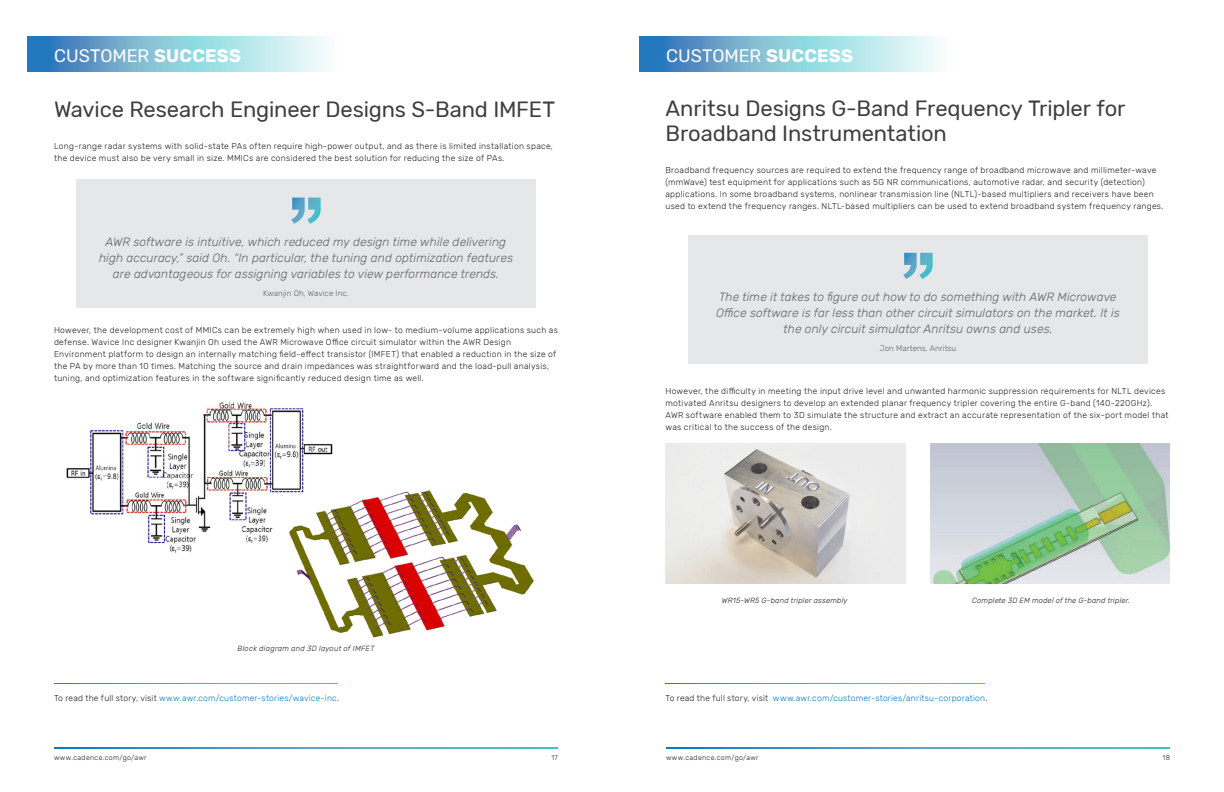
<style>
.page{position:relative;width:1224px;height:792px;background:#fff}
.page>*{position:absolute;margin:0;border:0;box-sizing:border-box;transform-origin:0 0}
.Title_Level_1{font:22px/25px "Rubik";letter-spacing:-.005em;color:#3e3e3f}
.t1{font:18px "Rubik";color:#fff}
.Pull_Quote{font:italic 300 12px/16px "Rubik";letter-spacing:.01em;color:#636366;text-align:center}
.Body{font:300 8.5px/12px "Rubik";letter-spacing:.03em;color:#231f20}
.Body-2{font:300 8.5px "Rubik";letter-spacing:.025em;color:#007cc2}
.Pull_Quote_Attributi{font:300 8px "Rubik";letter-spacing:.01em;color:#636366}
.t2{font:italic 300 7.5px "Rubik";letter-spacing:.025em;color:#231f20}
.t3{font:300 7px "Rubik";letter-spacing:.045em;color:#231f20}
.s1{font-weight:700}
.s2{color:#231f20}
</style>
<div class="page">
<svg style="left:27px;top:36px;width:299px;height:36px;background:#8dc3da"></svg>
<img style="left:66px;top:402px;width:468px;height:236px">
<div style="left:76px;top:180px;width:460px;height:128px;background:#e6e7e9"></div>
<svg style="left:291px;top:198px;width:30px;height:26px"></svg>
<svg style="left:54px;top:683px;width:284px;height:1px"></svg>
<svg style="left:666px;top:683px;width:319px;height:1px"></svg>
<svg style="left:640px;top:36px;width:298px;height:36px;background:#8dc3da"></svg>
<img style="left:666px;top:443px;width:240px;height:141px">
<img style="left:930px;top:443px;width:240px;height:141px">
<div style="left:688px;top:235px;width:460px;height:128px;background:#e6e7e9"></div>
<svg style="left:903px;top:253px;width:30px;height:26px"></svg>
<svg style="left:54px;top:748px;width:504px;height:1px"></svg>
<svg style="left:666px;top:748px;width:504px;height:1px"></svg>
<p class="t1" style="left:54px;top:46px;width:189px">CUSTOMER <span class="s1">SUCCESS</span></p>
<p class="Title_Level_1" style="left:54px;top:97px;width:503px">Wavice Research Engineer Designs S-Band IMFET</p>
<p class="Body" style="left:54px;top:140px;width:500px">Long-range radar systems with solid-state PAs often require high-power output, and as there is limited installation space, the device must also be very small in size. MMICs are considered the best solution for reducing the size of PAs.</p>
<p class="Pull_Quote" style="left:99px;top:234px;width:415px">AWR software is intuitive, which reduced my design time while delivering high accuracy,” said Oh. “In particular, the tuning and optimization features are advantageous for assigning variables to view performance trends.</p>
<p class="Pull_Quote_Attributi" style="left:263px;top:289px;width:87px">Kwanjin Oh, Wavice Inc.</p>
<p class="Body" style="left:54px;top:325px;width:505px">However, the development cost of MMICs can be extremely high when used in low- to medium-volume applications such as defense. Wavice Inc designer Kwanjin Oh used the AWR Microwave Office circuit simulator within the AWR Design Environment platform to design an internally matching field-effect transistor (IMFET) that enabled a reduction in the size of the PA by more than 10 times. Matching the source and drain impedances was straightforward and the load-pull analysis, tuning, and optimization features in the software significantly reduced design time as well.</p>
<p class="t2" style="left:237px;top:645px;width:139px">Block diagram and 3D layout of IMFET</p>
<p class="t1" style="left:666px;top:46px;width:189px">CUSTOMER <span class="s1">SUCCESS</span></p>
<p class="Title_Level_1" style="left:666px;top:97px;width:461px">Anritsu Designs G-Band Frequency Tripler for<br>Broadband Instrumentation</p>
<p class="Body" style="left:666px;top:165px;width:500px">Broadband frequency sources are required to extend the frequency range of broadband microwave and millimeter-wave (mmWave) test equipment for applications such as 5G NR communications, automotive radar, and security (detection) applications. In some broadband systems, nonlinear transmission line (NLTL)-based multipliers and receivers have been used to extend the frequency ranges. NLTL-based multipliers can be used to extend broadband system frequency ranges.</p>
<p class="Pull_Quote" style="left:716px;top:289px;width:405px">The time it takes to figure out how to do something with AWR Microwave<br>Office software is far less than other circuit simulators on the market. It is the only circuit simulator Anritsu owns and uses.</p>
<p class="Pull_Quote_Attributi" style="left:880px;top:344px;width:78px">Jon Martens, Anritsu</p>
<p class="Body" style="left:666px;top:385px;width:505px">However, the difficulty in meeting the input drive level and unwanted harmonic suppression requirements for NLTL devices motivated Anritsu designers to develop an extended planar frequency tripler covering the entire G-band (140-220GHz).<br>AWR software enabled them to 3D simulate the structure and extract an accurate representation of the six-port model that was critical to the success of the design.</p>
<p class="t2" style="left:722px;top:596px;width:127px">WR15-WR5 G-band tripler assembly</p>
<p class="t2" style="left:972px;top:596px;width:159px">Complete 3D EM model of the G-band tripler.</p>
<p class="Body-2" style="left:54px;top:694px;width:287px"><span class="s2">To read the full story, visit</span> www.awr.com/customer-stories/wavice-inc<span class="s2">.</span></p>
<p class="Body-2" style="left:666px;top:694px;width:323px"><span class="s2">To read the full story, visit</span> www.awr.com/customer-stories/anritsu-corporation<span class="s2">.</span></p>
<p class="t3" style="left:54px;top:753px;width:94px">www.cadence.com/go/awr</p>
<p class="t3" style="left:551px;top:753px;width:8px">17</p>
<p class="t3" style="left:666px;top:753px;width:94px">www.cadence.com/go/awr</p>
<p class="t3" style="left:1163px;top:753px;width:9px">18</p>
</div>
